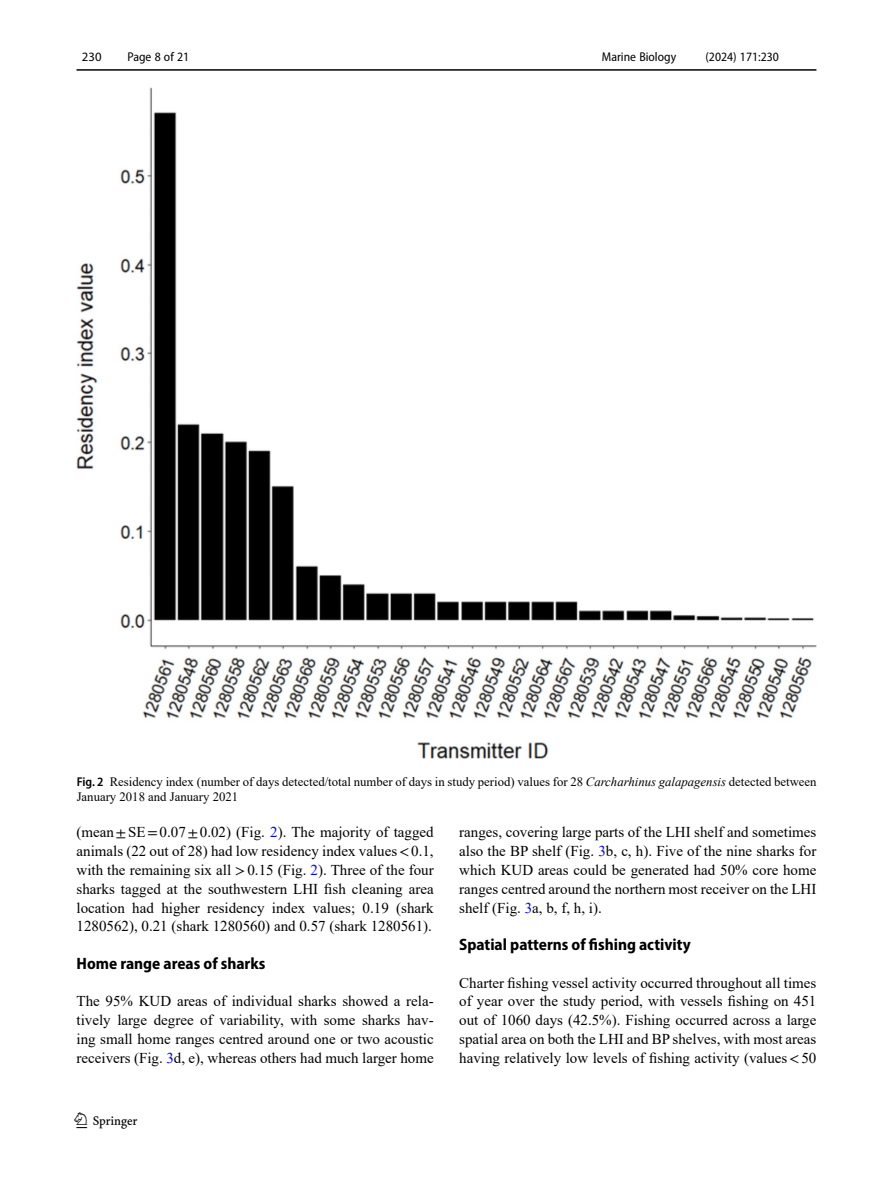
<style>
.page{position:relative;width:893px;height:1187px;background:#fff}
.page>*{position:absolute;margin:0;border:0;box-sizing:border-box;transform-origin:0 0}
.t1{font:22.5px "Springnew";color:#000}
.Head_2{font:700 semi-condensed 16.5px "Myriad Pro";color:#000}
.Body_Text{font:15px/18.8px "Times New Roman";color:#000;text-align:justify}
.Figure_Caption{font:12.75px/15px "Times New Roman";color:#000}
.t2{font:semi-condensed 12.75px "Myriad Pro";color:#000}
.t3{font:12.75px "Myriad Pro";color:#000}
.s1{font-family:"Myriad Pro";font-weight:600;font-stretch:semi-condensed}
.s2{font-style:italic}
.s3{font-family:"STIX"}
.s4{color:#00f}
</style>
<div class="page">
<hr style="left:77px;top:69px;width:739px;height:2px;background:#000">
<img style="left:77px;top:87px;width:740px;height:671px">
<p class="t3" style="left:82px;top:48px;width:21px">230</p>
<p class="t2" style="left:127px;top:49px;width:63px">Page 8 of 21</p>
<p class="t2" style="left:602px;top:49px;width:76px">Marine Biology</p>
<p class="t2" style="left:705px;top:49px;width:75px">(2024) 171:230</p>
<p class="Figure_Caption" style="left:77px;top:773px;width:741px"><span class="s1">Fig. 2</span> Residency index (number of days detected/total number of days in study period) values for 28 <span class="s2">Carcharhinus galapagensis</span> detected between<br>January 2018 and January 2021</p>
<p class="Body_Text" style="left:77px;top:822px;width:359px">(mean<span class="s3">±</span>SE<span class="s3">=</span>0.07<span class="s3">±</span>0.02) (Fig. <span class="s4">2</span>). The majority of tagged animals (22 out of 28) had low residency index values<span class="s3">&lt;</span>0.1, with the remaining six all <span class="s3">&gt;</span>0.15 (Fig. <span class="s4">2</span>). Three of the four sharks tagged at the southwestern LHI fish cleaning area location had higher residency index values; 0.19 (shark 1280562), 0.21 (shark 1280560) and 0.57 (shark 1280561).</p>
<p class="Head_2" style="left:77px;top:952px;width:190px">Home range areas of sharks</p>
<p class="Body_Text" style="left:77px;top:991px;width:359px">The 95% KUD areas of individual sharks showed a rela&shy;tively large degree of variability, with some sharks hav&shy;ing small home ranges centred around one or two acoustic receivers (Fig. <span class="s4">3</span>d, e), whereas others had much larger home</p>
<h1 class="t1" style="left:77px;top:1107px;width:63px">1 3</h1>
<p class="Body_Text" style="left:459px;top:822px;width:359px">ranges, covering large parts of the LHI shelf and sometimes also the BP shelf (Fig. <span class="s4">3</span>b, c, h). Five of the nine sharks for which KUD areas could be generated had 50% core home ranges centred around the northern most receiver on the LHI shelf (Fig. <span class="s4">3</span>a, b, f, h, i).</p>
<p class="Head_2" style="left:459px;top:933px;width:233px">Spatial patterns of fishing activity</p>
<p class="Body_Text" style="left:459px;top:972px;width:359px">Charter fishing vessel activity occurred throughout all times of year over the study period, with vessels fishing on 451 out of 1060 days (42.5%). Fishing occurred across a large spatial area on both the LHI and BP shelves, with most areas having relatively low levels of fishing activity (values<span class="s3">&lt;</span>50</p>
</div>
